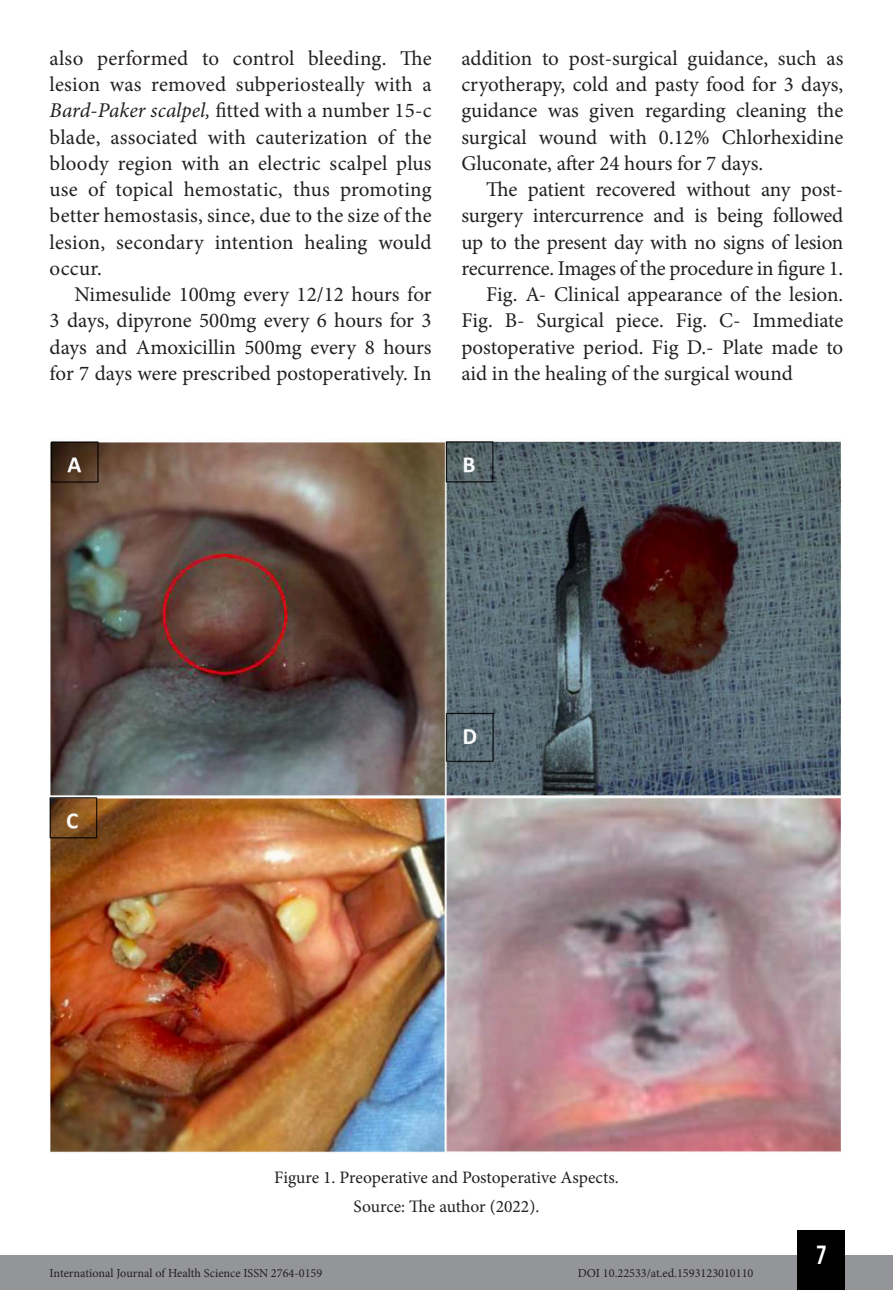
<style>
.page{position:relative;width:893px;height:1290px;background:#fff}
.page>*{position:absolute;margin:0;border:0;box-sizing:border-box;transform-origin:0 0}
.t1{font:26.25px "Bebas Kai";color:#fff}
.Texto_1{font:21px/26.2px "Minion Pro";color:#231f20;text-align:justify}
.Info_Imagem{font:17.5px "Minion Pro";color:#231f20}
.t2{font:12.25px "Minion Pro";color:#231f20}
.s1{font-style:italic}
</style>
<div class="page">
<div style="left:0;top:1255px;width:893px;height:35px;background:#939598"></div>
<div style="left:797px;top:1230px;width:48px;height:60px;background:#000"></div>
<img style="left:50px;top:441px;width:791px;height:712px">
<p class="Texto_1" style="left:50px;top:45px;width:384px">also performed to control bleeding. The lesion was removed subperiosteally with a <span class="s1">Bard-Paker scalpel,</span> fitted with a number 15-c blade, associated with cauterization of the bloody region with an electric scalpel plus use of topical hemostatic, thus promoting better hemostasis, since, due to the size of the lesion, secondary intention healing would occur.</p>
<p class="Texto_1" style="left:50px;top:281px;width:384px;text-indent:25px">Nimesulide 100mg every 12/12 hours for 3 days, dipyrone 500mg every 6 hours for 3 days and Amoxicillin 500mg every 8 hours for 7 days were prescribed postoperatively. In</p>
<p class="Texto_1" style="left:461px;top:45px;width:384px">addition to post-surgical guidance, such as cryotherapy, cold and pasty food for 3 days, guidance was given regarding cleaning the surgical wound with 0.12% Chlorhexidine Gluconate, after 24 hours for 7 days.</p>
<p class="Texto_1" style="left:461px;top:176px;width:384px;text-indent:25px">The patient recovered without any post&shy;surgery intercurrence and is being followed up to the present day with no signs of lesion recurrence. Images of the procedure in figure 1.</p>
<p class="Texto_1" style="left:461px;top:281px;width:383px;text-indent:25px">Fig. A- Clinical appearance of the lesion.<br>Fig. B- Surgical piece. Fig. C- Immediate postoperative period. Fig D.- Plate made to aid in the healing of the surgical wound</p>
<p class="Info_Imagem" style="left:274px;top:1165px;width:346px">Figure 1. Preoperative and Postoperative Aspects.</p>
<p class="Info_Imagem" style="left:354px;top:1195px;width:187px">Source: The author (2022).</p>
<p class="t2" style="left:50px;top:1265px;width:274px">International Journal of Health Science ISSN 2764-0159</p>
<p class="t2" style="left:578px;top:1265px;width:177px">DOI 10.22533/at.ed.1593123010110</p>
<p class="t1" style="left:817px;top:1241px;width:11px">7</p>
</div>
